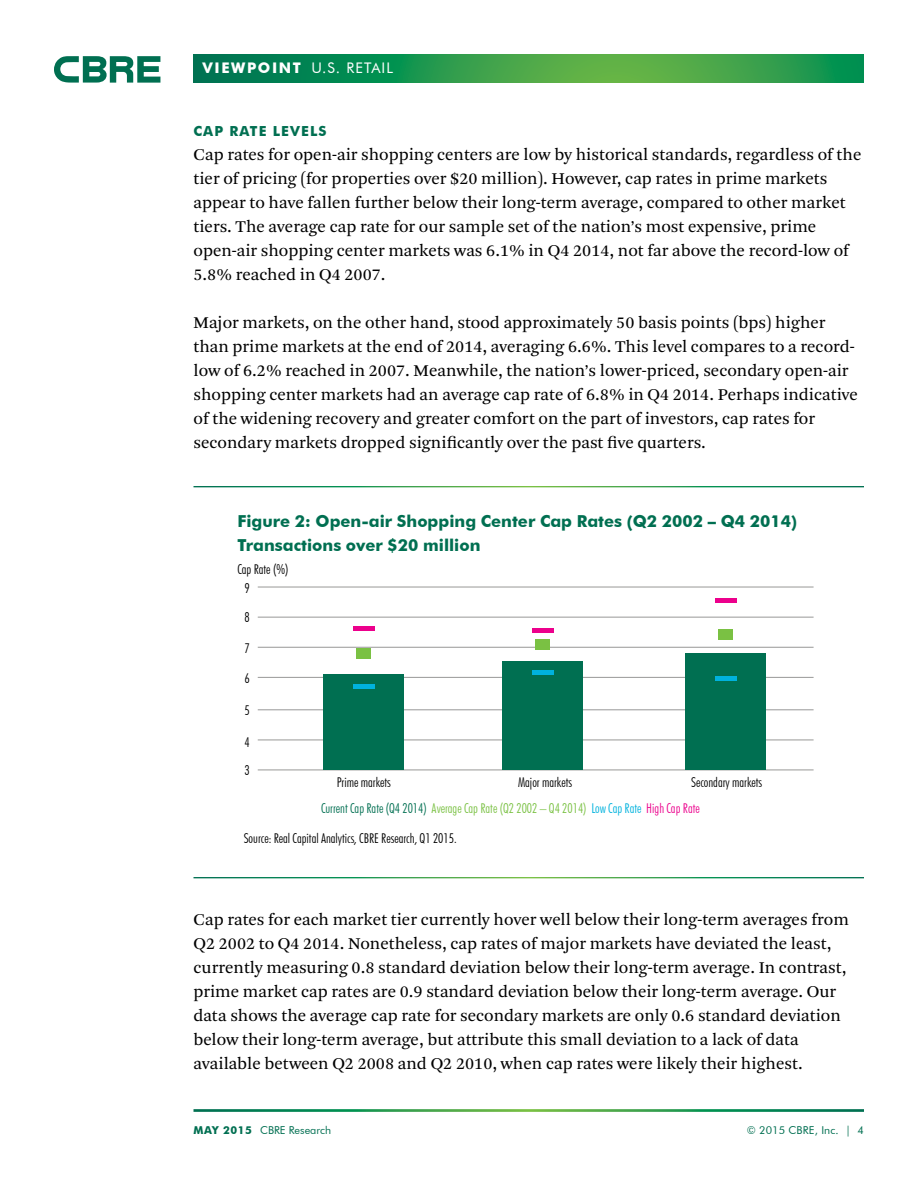
<style>
.page{position:relative;width:918px;height:1188px;background:#fff}
.page>*{position:absolute;margin:0;border:0;box-sizing:border-box;transform-origin:0 0}
.t1{font:17.25px/24px "Arnhem Pro Blond";color:#000}
.t2{font:700 16.5px/24px "Futura BT";color:#006f51}
.t3{font:14.7px "Futura BT";letter-spacing:.07em;color:#fff}
.t4{font:700 13.8px "Futura BT";letter-spacing:.08em;color:#006f51}
.t5{font:300 condensed 13.5px/29.1px "Futura BT";color:#000}
.t6{font:300 condensed 13.5px/26.7px "Futura BT";color:#7ac143}
.t7{font:10.8px "Futura BT";letter-spacing:.01em;color:#006f51}
.s1{font-weight:700}
.s2{color:#000}
.s3{color:#006f51}
.s4{color:#00b2dd}
.s5{color:#ec008c}
</style>
<div class="page">
<svg style="left:194px;top:54px;width:670px;height:29px;background:#2b994d"></svg>
<svg style="left:54px;top:56px;width:106px;height:27px"></svg>
<hr style="left:258px;top:587px;width:556px;height:1px;background:#989897">
<hr style="left:258px;top:617px;width:556px;height:1px;background:#989897">
<hr style="left:258px;top:647px;width:556px;height:1px;background:#989897">
<hr style="left:258px;top:677px;width:556px;height:1px;background:#989897">
<hr style="left:258px;top:710px;width:556px;height:1px;background:#989897">
<hr style="left:258px;top:740px;width:556px;height:1px;background:#989897">
<hr style="left:258px;top:770px;width:556px;height:1px;background:#989897">
<div style="left:324px;top:675px;width:80px;height:95px;background:#006f51"></div>
<div style="left:356px;top:648px;width:15px;height:11px;background:#7ac143"></div>
<hr style="left:353px;top:684px;width:21px;height:4px;background:#00b2dd">
<hr style="left:353px;top:626px;width:21px;height:4px;background:#ec008c">
<div style="left:503px;top:661px;width:80px;height:109px;background:#006f51"></div>
<div style="left:535px;top:639px;width:15px;height:10px;background:#7ac143"></div>
<div style="left:532px;top:670px;width:21px;height:5px;background:#00b2dd"></div>
<div style="left:532px;top:628px;width:21px;height:5px;background:#ec008c"></div>
<div style="left:686px;top:654px;width:80px;height:116px;background:#006f51"></div>
<div style="left:718px;top:629px;width:15px;height:11px;background:#7ac143"></div>
<hr style="left:715px;top:677px;width:21px;height:4px;background:#00b2dd">
<hr style="left:715px;top:599px;width:21px;height:4px;background:#ec008c">
<p class="t3" style="left:202px;top:59px;width:192px"><span class="s1">viewpoint</span> U.s. retail</p>
<p class="t4" style="left:194px;top:123px;width:126px">Cap Rate Levels</p>
<p class="t1" style="left:194px;top:143px;width:669px">Cap rates for open-air shopping centers are low by historical standards, regardless of the tier of pricing (for properties over $20 million). However, cap rates in prime markets appear to have fallen further below their long-term average, compared to other market tiers. The average cap rate for our sample set of the nation’s most expensive, prime open-air shopping center markets was 6.1% in Q4 2014, not far above the record-low of 5.8% reached in Q4 2007.</p>
<p class="t1" style="left:194px;top:311px;width:666px">Major markets, on the other hand, stood approximately 50 basis points (bps) higher than prime markets at the end of 2014, averaging 6.6%. This level compares to a record&shy;low of 6.2% reached in 2007. Meanwhile, the nation’s lower-priced, secondary open-air shopping center markets had an average cap rate of 6.8% in Q4 2014. Perhaps indicative of the widening recovery and greater comfort on the part of investors, cap rates for secondary markets dropped significantly over the past five quarters.</p>
<p class="t2" style="left:237px;top:509px;width:561px">Figure 2: Open-air Shopping Center Cap Rates (Q2 2002 – Q4 2014)<br>Transactions over $20 million</p>
<p class="t5" style="left:237px;top:554px;width:52px">Cap Rate (%)</p>
<p class="t5" style="left:245px;top:574px;width:7px">9<br>8</p>
<p class="t5" style="left:245px;top:633px;width:7px">7</p>
<p class="t5" style="left:245px;top:663px;width:7px">6</p>
<p class="t5" style="left:245px;top:696px;width:7px">5</p>
<p class="t5" style="left:245px;top:727px;width:7px">4</p>
<p class="t5" style="left:245px;top:756px;width:7px">3</p>
<p class="t6" style="left:321px;top:768px;width:380px;text-indent:16px"><span class="s2">Prime markets<br></span><span class="s3">Current Cap Rate (Q4 2014)</span> Average Cap Rate (Q2 2002 – Q4 2014) <span class="s4">Low Cap Rate</span> <span class="s5">High Cap Rate</span></p>
<p class="t5" style="left:518px;top:767px;width:55px">Major markets</p>
<p class="t5" style="left:691px;top:767px;width:72px">Secondary markets</p>
<p class="t5" style="left:244px;top:824px;width:214px">Source: Real Capital Analytics, CBRE Research, Q1 2015.</p>
<p class="t1" style="left:194px;top:907px;width:657px">Cap rates for each market tier currently hover well below their long-term averages from Q2 2002 to Q4 2014. Nonetheless, cap rates of major markets have deviated the least, currently measuring 0.8 standard deviation below their long-term average. In contrast, prime market cap rates are 0.9 standard deviation below their long-term average. Our data shows the average cap rate for secondary markets are only 0.6 standard deviation below their long-term average, but attribute this small deviation to a lack of data available between Q2 2008 and Q2 2010, when cap rates were likely their highest.</p>
<p class="t7" style="left:194px;top:1123px;width:139px"><span class="s1">may 2015</span> CBRE Research</p>
<p class="t7" style="left:747px;top:1123px;width:119px">© 2015 CBRE, Inc. | 4</p>
</div>
